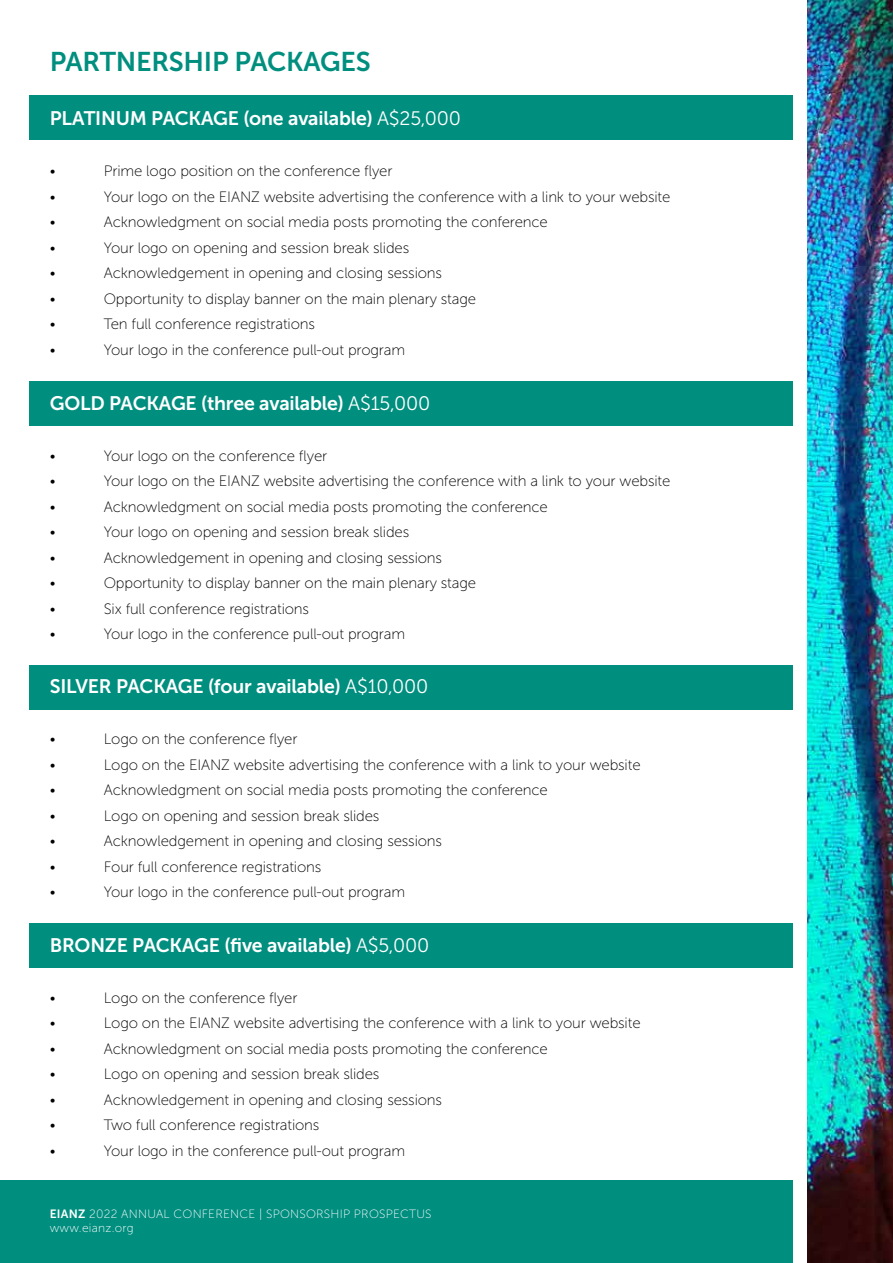
<style>
.page{position:relative;width:893px;height:1263px;background:#fff}
.page>*{position:absolute;margin:0;border:0;box-sizing:border-box;transform-origin:0 0}
.t1{font:27px "Museo Sans 700";letter-spacing:-.01em;color:#008e7f}
.t2{font:19.5px "Museo Sans 700";letter-spacing:-.01em;color:#fff}
.t3{font:15px "Museo Sans 100";letter-spacing:-.01em;color:#000}
.t4{font:12px/14.4px "Museo Sans 100";letter-spacing:.02em;color:#fff}
.s1{font-family:"Museo Sans 300"}
.s2{font-family:"Museo Sans 700"}
</style>
<div class="page">
<div style="left:30px;top:96px;width:763px;height:44px;background:#008e7f"></div>
<div style="left:0;top:1180px;width:793px;height:83px;background:#008e7f"></div>
<div style="left:30px;top:381px;width:763px;height:45px;background:#008e7f"></div>
<div style="left:30px;top:665px;width:763px;height:45px;background:#008e7f"></div>
<div style="left:30px;top:923px;width:763px;height:45px;background:#008e7f"></div>
<img style="left:808px;top:0;width:85px;height:1263px">
<h1 class="t1" style="left:50px;top:47px;width:322px">PARTNERSHIP PACKAGES</h1>
<h2 class="t2" style="left:50px;top:108px;width:413px">PLATINUM PACKAGE (one available) <span class="s1">A$25,000</span></h2>
<p class="t3" style="left:50px;top:163px;width:7px">•</p>
<p class="t3" style="left:104px;top:163px;width:290px">Prime logo position on the conference flyer</p>
<p class="t3" style="left:50px;top:189px;width:7px">•</p>
<p class="t3" style="left:104px;top:189px;width:568px">Your logo on the EIANZ website advertising the conference with a link to your website</p>
<p class="t3" style="left:50px;top:214px;width:7px">•</p>
<p class="t3" style="left:104px;top:214px;width:446px">Acknowledgment on social media posts promoting the conference</p>
<p class="t3" style="left:50px;top:240px;width:7px">•</p>
<p class="t3" style="left:104px;top:240px;width:307px">Your logo on opening and session break slides</p>
<p class="t3" style="left:50px;top:265px;width:7px">•</p>
<p class="t3" style="left:104px;top:265px;width:340px">Acknowledgement in opening and closing sessions</p>
<p class="t3" style="left:50px;top:291px;width:7px">•</p>
<p class="t3" style="left:104px;top:291px;width:374px">Opportunity to display banner on the main plenary stage</p>
<p class="t3" style="left:50px;top:316px;width:7px">•</p>
<p class="t3" style="left:104px;top:316px;width:213px">Ten full conference registrations</p>
<p class="t3" style="left:50px;top:342px;width:7px">•</p>
<p class="t3" style="left:104px;top:342px;width:303px">Your logo in the conference pull-out program</p>
<h2 class="t2" style="left:50px;top:392px;width:382px">GOLD PACKAGE (three available) <span class="s1">A$15,000</span></h2>
<p class="t3" style="left:50px;top:448px;width:7px">•</p>
<p class="t3" style="left:104px;top:448px;width:225px">Your logo on the conference flyer</p>
<p class="t3" style="left:50px;top:473px;width:7px">•</p>
<p class="t3" style="left:104px;top:473px;width:568px">Your logo on the EIANZ website advertising the conference with a link to your website</p>
<p class="t3" style="left:50px;top:499px;width:7px">•</p>
<p class="t3" style="left:104px;top:499px;width:446px">Acknowledgment on social media posts promoting the conference</p>
<p class="t3" style="left:50px;top:524px;width:7px">•</p>
<p class="t3" style="left:104px;top:524px;width:307px">Your logo on opening and session break slides</p>
<p class="t3" style="left:50px;top:550px;width:7px">•</p>
<p class="t3" style="left:104px;top:550px;width:340px">Acknowledgement in opening and closing sessions</p>
<p class="t3" style="left:50px;top:575px;width:7px">•</p>
<p class="t3" style="left:104px;top:575px;width:374px">Opportunity to display banner on the main plenary stage</p>
<p class="t3" style="left:50px;top:601px;width:7px">•</p>
<p class="t3" style="left:104px;top:601px;width:207px">Six full conference registrations</p>
<p class="t3" style="left:50px;top:626px;width:7px">•</p>
<p class="t3" style="left:104px;top:626px;width:303px">Your logo in the conference pull-out program</p>
<h2 class="t2" style="left:50px;top:676px;width:380px">SILVER PACKAGE (four available) <span class="s1">A$10,000</span></h2>
<p class="t3" style="left:50px;top:731px;width:7px">•</p>
<p class="t3" style="left:104px;top:731px;width:195px">Logo on the conference flyer</p>
<p class="t3" style="left:50px;top:757px;width:7px">•</p>
<p class="t3" style="left:104px;top:757px;width:538px">Logo on the EIANZ website advertising the conference with a link to your website</p>
<p class="t3" style="left:50px;top:782px;width:7px">•</p>
<p class="t3" style="left:104px;top:782px;width:446px">Acknowledgment on social media posts promoting the conference</p>
<p class="t3" style="left:50px;top:808px;width:7px">•</p>
<p class="t3" style="left:104px;top:808px;width:277px">Logo on opening and session break slides</p>
<p class="t3" style="left:50px;top:833px;width:7px">•</p>
<p class="t3" style="left:104px;top:833px;width:340px">Acknowledgement in opening and closing sessions</p>
<p class="t3" style="left:50px;top:859px;width:7px">•</p>
<p class="t3" style="left:104px;top:859px;width:219px">Four full conference registrations</p>
<p class="t3" style="left:50px;top:884px;width:7px">•</p>
<p class="t3" style="left:104px;top:884px;width:303px">Your logo in the conference pull-out program</p>
<h2 class="t2" style="left:50px;top:934px;width:381px">BRONZE PACKAGE (five available) <span class="s1">A$5,000</span></h2>
<p class="t3" style="left:50px;top:989px;width:7px">•</p>
<p class="t3" style="left:104px;top:989px;width:195px">Logo on the conference flyer</p>
<p class="t3" style="left:50px;top:1015px;width:7px">•</p>
<p class="t3" style="left:104px;top:1015px;width:538px">Logo on the EIANZ website advertising the conference with a link to your website</p>
<p class="t3" style="left:50px;top:1040px;width:7px">•</p>
<p class="t3" style="left:104px;top:1040px;width:446px">Acknowledgment on social media posts promoting the conference</p>
<p class="t3" style="left:50px;top:1066px;width:7px">•</p>
<p class="t3" style="left:104px;top:1066px;width:277px">Logo on opening and session break slides</p>
<p class="t3" style="left:50px;top:1091px;width:7px">•</p>
<p class="t3" style="left:104px;top:1091px;width:340px">Acknowledgement in opening and closing sessions</p>
<p class="t3" style="left:50px;top:1117px;width:7px">•</p>
<p class="t3" style="left:104px;top:1117px;width:217px">Two full conference registrations</p>
<p class="t3" style="left:50px;top:1142px;width:7px">•</p>
<p class="t3" style="left:104px;top:1142px;width:303px">Your logo in the conference pull-out program</p>
<p class="t4" style="left:50px;top:1207px;width:383px"><span class="s2">EIANZ</span> 2022 ANNUAL CONFERENCE | SPONSORSHIP PROSPECTUS www.eianz.org</p>
</div>
